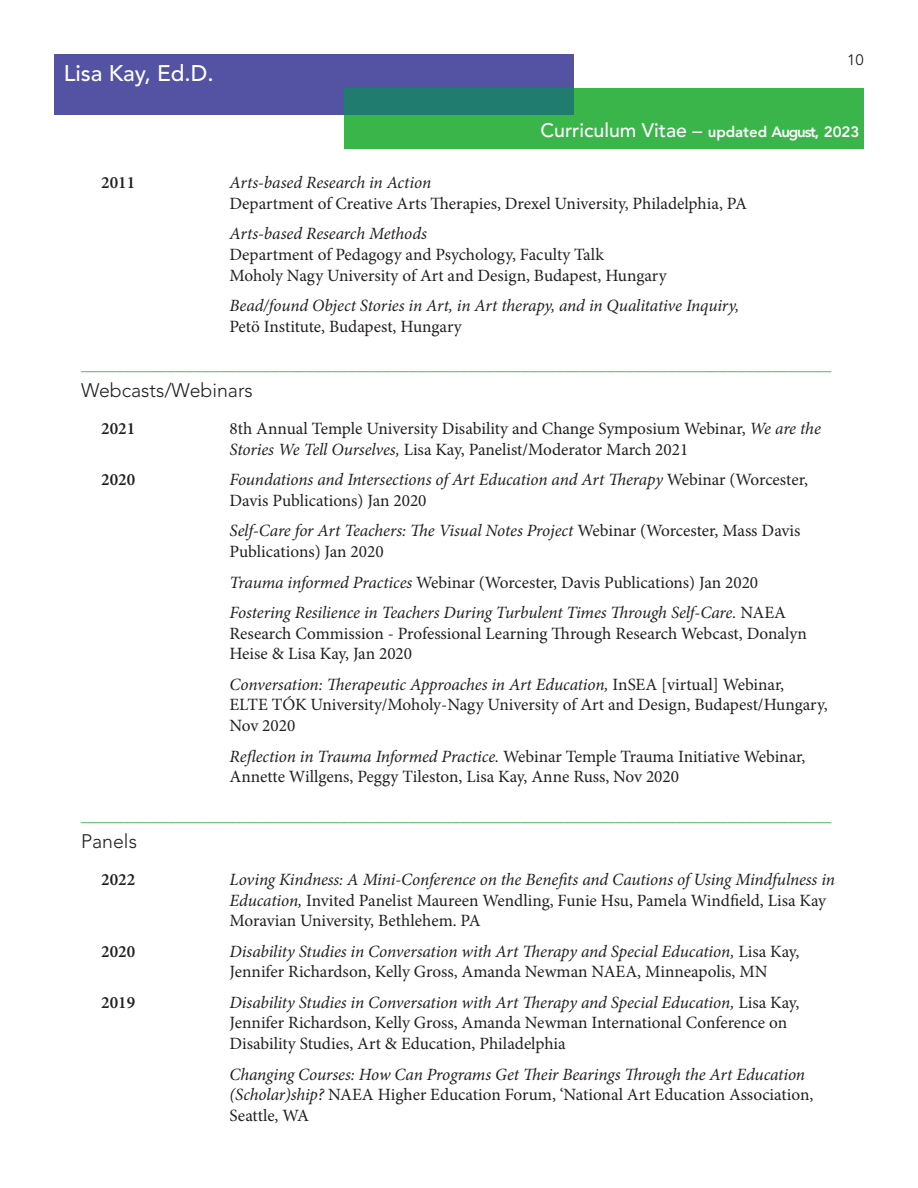
<style>
.page{position:relative;width:918px;height:1188px;background:#fff}
.page>*{position:absolute;margin:0;border:0;box-sizing:border-box;transform-origin:0 0}
.t1{font:500 22.5px "Avenir LT Std";color:#fff}
.Subhead{font:300 19.5px "Avenir LT Std";color:#231f20}
.Body{font:17.25px/20.7px "Minion Pro";letter-spacing:-.005em;color:#231f20}
.Body-2{font:italic 17.25px/20.7px "Minion Pro";letter-spacing:-.01em;color:#231f20}
.Body-3{font:17.25px "Minion Pro";color:#3ab54a}
.Body-4{font:600 17.25px "Minion Pro";color:#231f20}
.t2{font:800 15px "Avenir";color:#fff}
.t3{font:15px "Avenir LT Std";color:#231f20}
.s1{font-family:"Avenir LT Std";font-weight:500;font-size:19.5px}
.s2{font-style:italic}
.s3{font-style:normal}
</style>
<div class="page">
<div style="left:344px;top:88px;width:520px;height:60px;background:#3ab54a"></div>
<div style="left:54px;top:54px;width:519px;height:61px;background:#5452a2"></div>
<div style="left:344px;top:88px;width:229px;height:27px;background:#217c70"></div>
<h1 class="t1" style="left:64px;top:60px;width:152px">Lisa Kay, Ed.D.</h1>
<p class="t3" style="left:847px;top:52px;width:18px">10</p>
<p class="t2" style="left:541px;top:120px;width:320px"><span class="s1">Curriculum Vitae –</span> updated August, 2023</p>
<p class="Body-4" style="left:101px;top:171px;width:36px">2011</p>
<p class="Body" style="left:230px;top:172px;width:519px"><span class="s2">Arts-based Research in Action<br></span>Department of Creative Arts Therapies, Drexel University, Philadelphia, PA</p>
<p class="Body" style="left:230px;top:223px;width:439px"><span class="s2">Arts-based Research Methods<br></span>Department of Pedagogy and Psychology, Faculty Talk<br>Moholy Nagy University of Art and Design, Budapest, Hungary</p>
<p class="Body-2" style="left:230px;top:295px;width:511px">Bead/found Object Stories in Art, in Art therapy, and in Qualitative Inquiry,<br><span class="s3">Petö Institute, Budapest, Hungary</span></p>
<p class="Body-3" style="left:81px;top:353px;width:752px">_______________________________________________________________________________________</p>
<p class="Subhead" style="left:81px;top:379px;width:173px">Webcasts/Webinars</p>
<p class="Body-4" style="left:101px;top:417px;width:36px">2021</p>
<p class="Body" style="left:230px;top:418px;width:593px">8th Annual Temple University Disability and Change Symposium Webinar, <span class="s2">We are the<br>Stories We Tell Ourselves,</span> Lisa Kay, Panelist/Moderator March 2021</p>
<p class="Body-4" style="left:101px;top:468px;width:36px">2020</p>
<p class="Body-2" style="left:230px;top:469px;width:580px">Foundations and Intersections of Art Education and Art Therapy <span class="s3">Webinar (Worcester,<br>Davis Publications) Jan 2020</span></p>
<p class="Body" style="left:230px;top:521px;width:573px"><span class="s2">Self-Care for Art Teachers: The Visual Notes Project</span> Webinar (Worcester, Mass Davis<br>Publications) Jan 2020</p>
<p class="Body" style="left:230px;top:572px;width:530px"><span class="s2">Trauma informed Practices</span> Webinar (Worcester, Davis Publications) Jan 2020</p>
<p class="Body" style="left:230px;top:602px;width:579px"><span class="s2">Fostering Resilience in Teachers During Turbulent Times Through Self-Care.</span> NAEA<br>Research Commission - Professional Learning Through Research Webcast, Donalyn<br>Heise &amp; Lisa Kay, Jan 2020</p>
<p class="Body" style="left:230px;top:674px;width:600px"><span class="s2">Conversation: Therapeutic Approaches in Art Education,</span> InSEA [virtual] Webinar,<br>ELTE TÓK University/Moholy-Nagy University of Art and Design, Budapest/Hungary,<br>Nov 2020</p>
<p class="Body" style="left:230px;top:746px;width:577px"><span class="s2">Reflection in Trauma Informed Practice.</span> Webinar Temple Trauma Initiative Webinar,<br>Annette Willgens, Peggy Tileston, Lisa Kay, Anne Russ, Nov 2020</p>
<p class="Body-3" style="left:81px;top:804px;width:752px">_______________________________________________________________________________________</p>
<p class="Subhead" style="left:81px;top:829px;width:57px">Panels</p>
<p class="Body-4" style="left:101px;top:867px;width:36px">2022</p>
<p class="Body" style="left:230px;top:869px;width:607px"><span class="s2">Loving Kindness: A Mini-Conference on the Benefits and Cautions of Using Mindfulness in<br>Education,</span> Invited Panelist Maureen Wendling, Funie Hsu, Pamela Windfield, Lisa Kay<br>Moravian University, Bethlehem. PA</p>
<p class="Body-4" style="left:101px;top:939px;width:36px">2020</p>
<p class="Body" style="left:230px;top:941px;width:572px"><span class="s2">Disability Studies in Conversation with Art Therapy and Special Education,</span> Lisa Kay,<br>Jennifer Richardson, Kelly Gross, Amanda Newman NAEA, Minneapolis, MN</p>
<p class="Body-4" style="left:101px;top:990px;width:36px">2019</p>
<p class="Body" style="left:230px;top:992px;width:572px"><span class="s2">Disability Studies in Conversation with Art Therapy and Special Education,</span> Lisa Kay,<br>Jennifer Richardson, Kelly Gross, Amanda Newman International Conference on<br>Disability Studies, Art &amp; Education, Philadelphia</p>
<p class="Body-2" style="left:230px;top:1064px;width:585px">Changing Courses: How Can Programs Get Their Bearings Through the Art Education (Scholar)ship? <span class="s3">NAEA Higher Education Forum, ‘National Art Education Association,<br>Seattle, WA</span></p>
</div>
